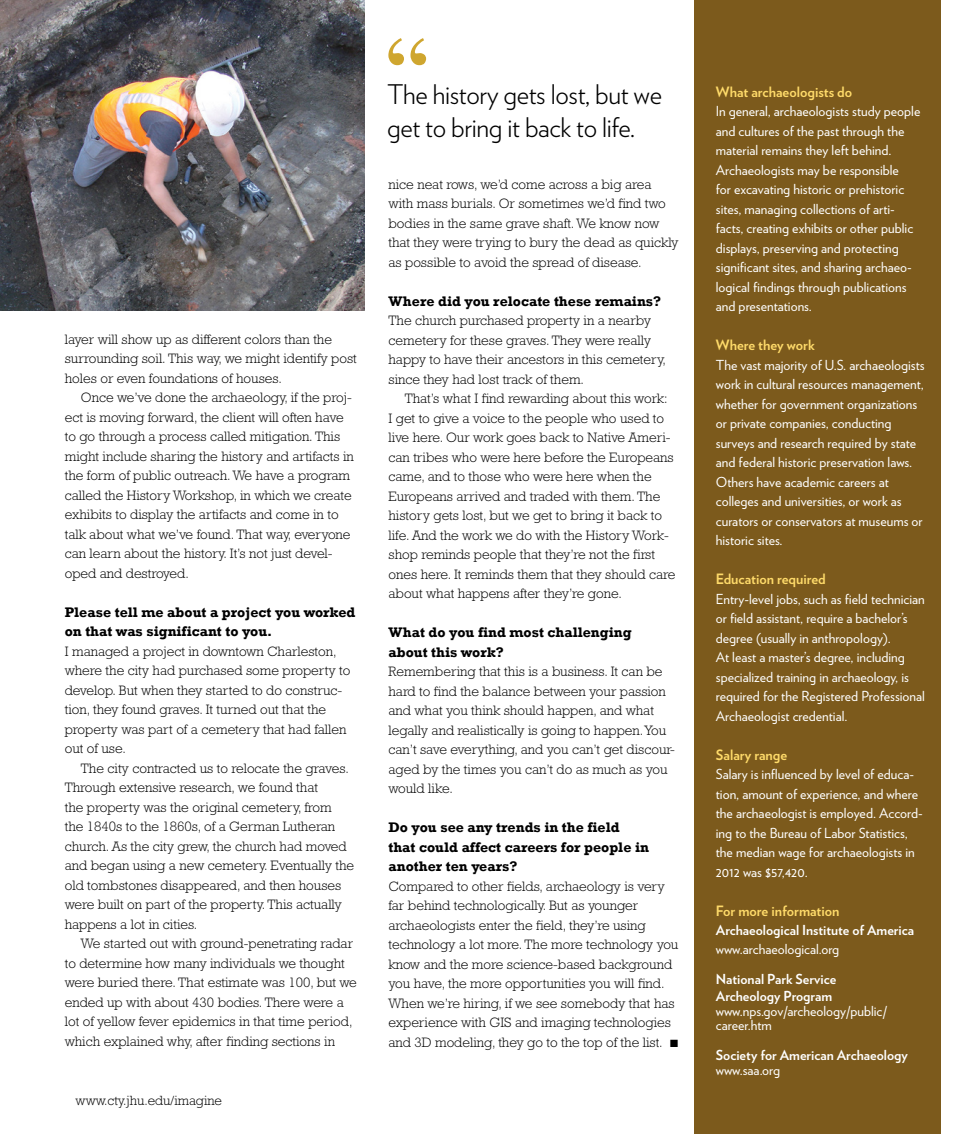
<style>
.page{position:relative;width:972px;height:1134px;background:#fff}
.page>*{position:absolute;margin:0;border:0;box-sizing:border-box;transform-origin:0 0}
.t1{font:111px "Times";color:#cfa62f}
.t2{font:300 27px/33px "Verlag";letter-spacing:-.015em;color:#000}
.t3{font:700 14.25px/19.5px "Rockwell";color:#000}
.t4{font:700 14.25px "Verlag";color:#ffdb6a}
.t5{font:300 13.8px/19.5px "Rockwell Std";color:#000}
.t6{font:13.8px/19.5px "Verlag";color:#fff}
.t7{font:700 13.8px/16.5px "Verlag";color:#fff}
.t8{font:300 13.5px "Rockwell";color:#000}
</style>
<div class="page">
<div style="left:694px;top:0;width:246px;height:1134px;background:#7c5a1c"></div>
<img style="left:0;top:0;width:364px;height:310px">
<p class="t5" style="left:65px;top:329px;width:294px">layer will show up as different colors than the surrounding soil. This way, we might identify post holes or even foundations of houses.</p>
<p class="t5" style="left:65px;top:388px;width:291px;text-indent:16px">Once we’ve done the archaeology, if the proj&shy;ect is moving forward, the client will often have to go through a process called mitigation. This might include sharing the history and artifacts in the form of public outreach. We have a program called the History Workshop, in which we create exhibits to display the artifacts and come in to talk about what we’ve found. That way, everyone can learn about the history. It’s not just devel&shy;oped and destroyed.</p>
<p class="t3" style="left:65px;top:602px;width:292px">Please tell me about a project you worked on that was significant to you.</p>
<p class="t5" style="left:65px;top:641px;width:287px">I managed a project in downtown Charleston, where the city had purchased some property to develop. But when they started to do construc&shy;tion, they found graves. It turned out that the property was part of a cemetery that had fallen out of use.</p>
<p class="t5" style="left:65px;top:758px;width:291px;text-indent:16px">The city contracted us to relocate the graves.<br>Through extensive research, we found that<br>the property was the original cemetery, from<br>the 1840s to the 1860s, of a German Lutheran church. As the city grew, the church had moved and began using a new cemetery. Eventually the old tombstones disappeared, and then houses were built on part of the property. This actually happens a lot in cities.</p>
<p class="t5" style="left:65px;top:934px;width:294px;text-indent:16px">We started out with ground-penetrating radar to determine how many individuals we thought were buried there. That estimate was 100, but we ended up with about 430 bodies. There were a lot of yellow fever epidemics in that time period, which explained why, after finding sections in</p>
<p class="t8" style="left:76px;top:1092px;width:148px">www.cty.jhu.edu/imagine</p>
<h1 class="t1" style="left:378px;top:-28px;width:61px">‘‘</h1>
<h2 class="t2" style="left:387px;top:76px;width:277px">The history gets lost, but we get to bring it back to life.</h2>
<p class="t5" style="left:388px;top:174px;width:292px">nice neat rows, we’d come across a big area with mass burials. Or sometimes we’d find two bodies in the same grave shaft. We know now that they were trying to bury the dead as quickly as possible to avoid the spread of disease.</p>
<p class="t3" style="left:388px;top:291px;width:274px">Where did you relocate these remains?</p>
<p class="t5" style="left:388px;top:311px;width:279px">The church purchased property in a nearby cemetery for these graves. They were really happy to have their ancestors in this cemetery, since they had lost track of them.</p>
<p class="t5" style="left:388px;top:389px;width:288px;text-indent:16px">That’s what I find rewarding about this work:<br>I get to give a voice to the people who used to live here. Our work goes back to Native Ameri&shy;can tribes who were here before the Europeans came, and to those who were here when the Europeans arrived and traded with them. The history gets lost, but we get to bring it back to life. And the work we do with the History Work&shy;shop reminds people that they’re not the first ones here. It reminds them that they should care about what happens after they’re gone.</p>
<p class="t3" style="left:388px;top:623px;width:245px">What do you find most challenging about this work?</p>
<p class="t5" style="left:388px;top:662px;width:288px">Remembering that this is a business. It can be hard to find the balance between your passion and what you think should happen, and what legally and realistically is going to happen. You can’t save everything, and you can’t get discour&shy;aged by the times you can’t do as much as you would like.</p>
<p class="t3" style="left:388px;top:818px;width:262px">Do you see any trends in the field that could affect careers for people in another ten years?</p>
<p class="t5" style="left:388px;top:876px;width:291px">Compared to other fields, archaeology is very far behind technologically. But as younger archaeologists enter the field, they’re using technology a lot more. The more technology you know and the more science-based background you have, the more opportunities you will find.<br>When we’re hiring, if we see somebody that has experience with GIS and imaging technologies and 3D modeling, they go to the top of the list. ■</p>
<p class="t4" style="left:716px;top:81px;width:138px">What archaeologists do</p>
<p class="t6" style="left:716px;top:101px;width:206px">In general, archaeologists study people and cultures of the past through the material remains they left behind.<br>Archaeologists may be responsible<br>for excavating historic or prehistoric sites, managing collections of arti&shy;facts, creating exhibits or other public displays, preserving and protecting significant sites, and sharing archaeo&shy;logical findings through publications and presentations.</p>
<p class="t4" style="left:716px;top:334px;width:100px">Where they work</p>
<p class="t6" style="left:716px;top:354px;width:210px">The vast majority of U.S. archaeologists work in cultural resources management, whether for government organizations or private companies, conducting surveys and research required by state and federal historic preservation laws.<br>Others have academic careers at colleges and universities, or work as curators or conservators at museums or historic sites.</p>
<p class="t4" style="left:716px;top:568px;width:111px">Education required</p>
<p class="t6" style="left:716px;top:588px;width:211px">Entry-level jobs, such as field technician or field assistant, require a bachelor’s degree (usually in anthropology).<br>At least a master’s degree, including specialized training in archaeology, is required for the Registered Professional Archaeologist credential.</p>
<p class="t4" style="left:716px;top:744px;width:73px">Salary range</p>
<p class="t6" style="left:716px;top:764px;width:209px">Salary is influenced by level of educa&shy;tion, amount of experience, and where the archaeologist is employed. Accord&shy;ing to the Bureau of Labor Statistics, the median wage for archaeologists in 2012 was $57,420.</p>
<p class="t4" style="left:716px;top:900px;width:125px">For more information</p>
<p class="t7" style="left:716px;top:921px;width:200px">Archaeological Institute of America</p>
<p class="t6" style="left:716px;top:939px;width:125px">www.archaeological.org</p>
<p class="t7" style="left:716px;top:970px;width:122px">National Park Service<br>Archeology Program</p>
<p class="t6" style="left:716px;top:1004px;width:173px;line-height:13.5px">www.nps.gov/archeology/public/ career.htm</p>
<p class="t7" style="left:716px;top:1046px;width:193px">Society for American Archaeology</p>
<p class="t6" style="left:716px;top:1060px;width:66px">www.saa.org</p>
</div>
